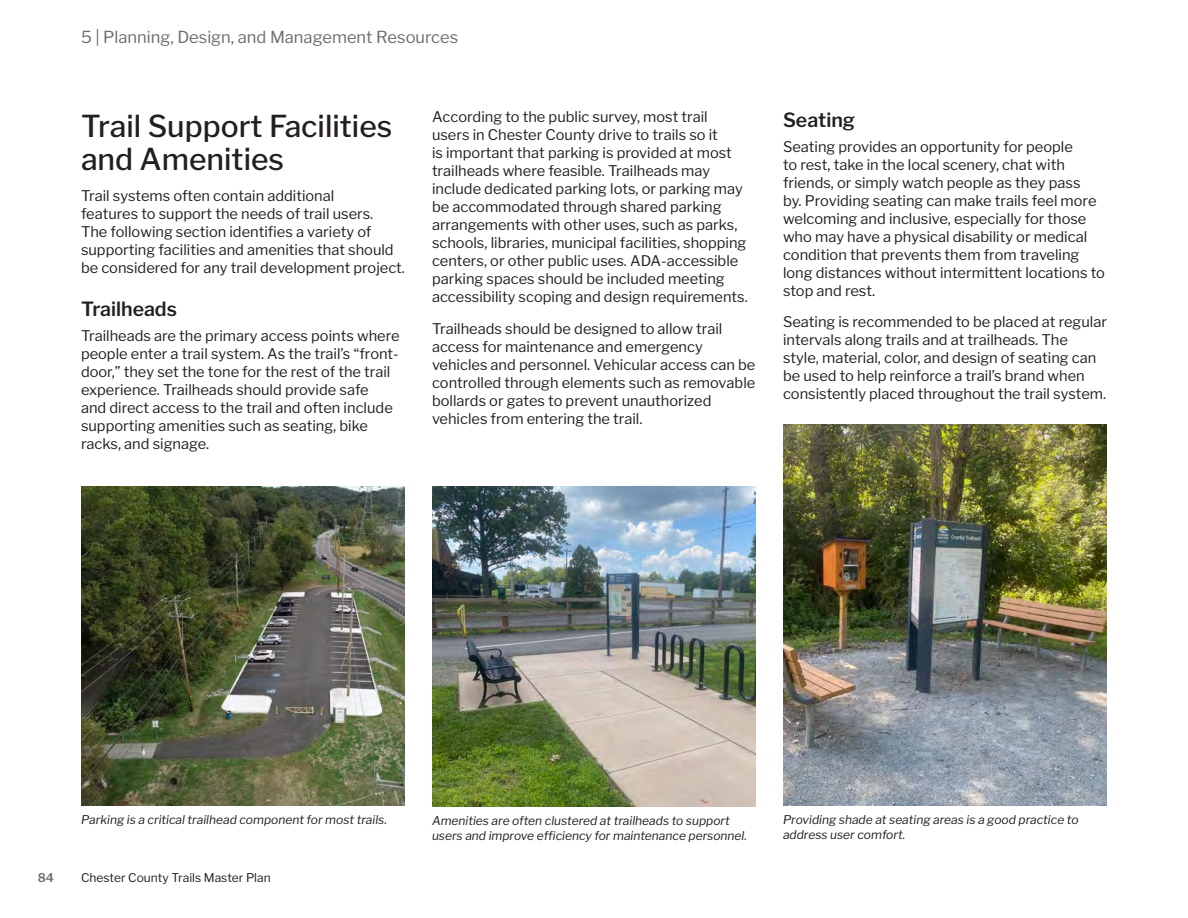
<style>
.page{position:relative;width:1188px;height:918px;background:#fff}
.page>*{position:absolute;margin:0;border:0;box-sizing:border-box;transform-origin:0 0}
.t1{font:500 30px/33px "Libre Franklin";color:#231f20}
.t2{font:600 19.5px "Libre Franklin";color:#231f20}
.t3{font:16.5px "Libre Franklin";color:#6c6d70}
.t4{font:14.7px/18px "Libre Franklin";color:#231f20}
.t5{font:italic 12px/15px "Libre Franklin";color:#231f20}
.t6{font:12px "Libre Franklin";color:#231f20}
.t7{font:600 12px "Libre Franklin";color:#6c6d70}
</style>
<div class="page">
<img style="left:783px;top:424px;width:324px;height:381px">
<img style="left:81px;top:486px;width:324px;height:319px">
<img style="left:432px;top:486px;width:324px;height:321px">
<p class="t3" style="left:81px;top:27px;width:379px">5 | Planning, Design, and Management Resources</p>
<h1 class="t1" style="left:81px;top:110px;width:313px">Trail Support Facilities and Amenities</h1>
<p class="t4" style="left:81px;top:187px;width:326px">Trail systems often contain additional<br>features to support the needs of trail users.<br>The following section identifies a variety of supporting facilities and amenities that should be considered for any trail development project.</p>
<h2 class="t2" style="left:81px;top:297px;width:97px">Trailheads</h2>
<p class="t4" style="left:81px;top:327px;width:320px">Trailheads are the primary access points where people enter a trail system. As the trail’s “front&shy;door,” they set the tone for the rest of the trail experience. Trailheads should provide safe<br>and direct access to the trail and often include supporting amenities such as seating, bike racks, and signage.</p>
<p class="t4" style="left:432px;top:108px;width:317px">According to the public survey, most trail users in Chester County drive to trails so it<br>is important that parking is provided at most trailheads where feasible. Trailheads may include dedicated parking lots, or parking may be accommodated through shared parking arrangements with other uses, such as parks, schools, libraries, municipal facilities, shopping centers, or other public uses. ADA-accessible parking spaces should be included meeting accessibility scoping and design requirements.</p>
<p class="t4" style="left:432px;top:319px;width:325px">Trailheads should be designed to allow trail access for maintenance and emergency vehicles and personnel. Vehicular access can be controlled through elements such as removable bollards or gates to prevent unauthorized vehicles from entering the trail.</p>
<h2 class="t2" style="left:783px;top:108px;width:74px">Seating</h2>
<p class="t4" style="left:783px;top:137px;width:323px">Seating provides an opportunity for people<br>to rest, take in the local scenery, chat with friends, or simply watch people as they pass<br>by. Providing seating can make trails feel more welcoming and inclusive, especially for those who may have a physical disability or medical condition that prevents them from traveling long distances without intermittent locations to stop and rest.</p>
<p class="t4" style="left:783px;top:313px;width:326px">Seating is recommended to be placed at regular intervals along trails and at trailheads. The style, material, color, and design of seating can be used to help reinforce a trail’s brand when consistently placed throughout the trail system.</p>
<p class="t5" style="left:81px;top:812px;width:307px">Parking is a critical trailhead component for most trails.</p>
<p class="t5" style="left:432px;top:813px;width:316px">Amenities are often clustered at trailheads to support users and improve efficiency for maintenance personnel.</p>
<p class="t5" style="left:783px;top:812px;width:297px">Providing shade at seating areas is a good practice to address user comfort.</p>
<p class="t7" style="left:38px;top:871px;width:18px">84</p>
<p class="t6" style="left:81px;top:871px;width:191px">Chester County Trails Master Plan</p>
</div>
